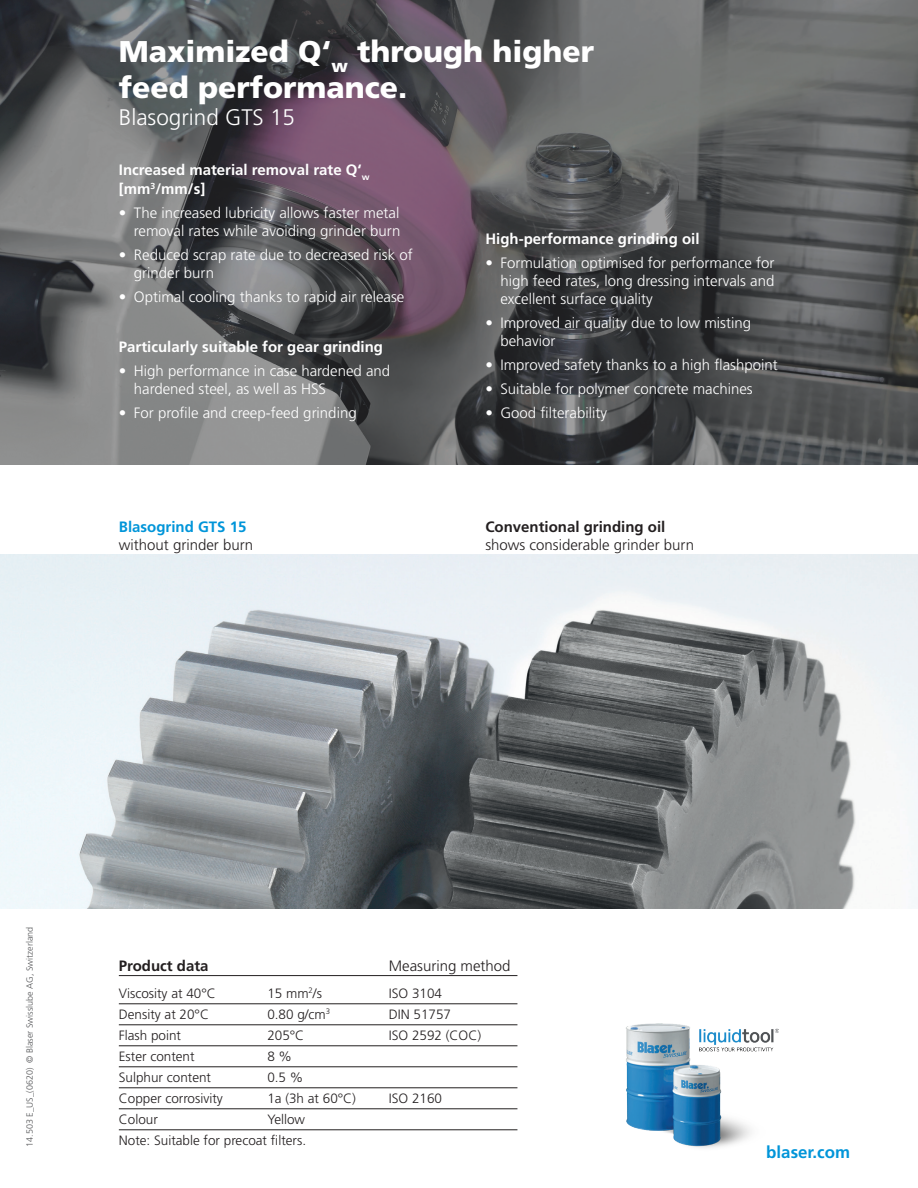
<style>
.page{position:relative;width:918px;height:1188px;background:#fff}
.page>*{position:absolute;margin:0;border:0;box-sizing:border-box;transform-origin:0 0}
.t1{font:900 30px/36px "Frutiger LT Std";color:#fff}
.t2{font:300 22.5px "Frutiger LT Std";color:#fff}
.t3{font:700 16.8px "Frutiger LT Std";color:#0095d9}
.t4{font:300 15px/18px "Frutiger LT Std";color:#fff}
.t5{font:700 15px/19.5px "Frutiger LT Std";color:#fff}
.t6{font:300 15px "Frutiger LT Std";color:#231f20}
.t7{font:700 15px "Frutiger LT Std";color:#231f20}
.t8{font:700 15px "Frutiger LT Std";color:#0095d9}
.t9{font:300 13.5px/21px "Frutiger LT Std";color:#231f20;text-align:right}
.t10{font:300 9px "Frutiger LT Std";color:#57585a}
.s1{font-weight:400}
</style>
<div class="page">
<img style="left:0;top:555px;width:918px;height:353px">
<hr style="left:119px;top:975px;width:398px;height:1px;background:#231f20">
<hr style="left:119px;top:1004px;width:398px;height:1px;background:#231f20">
<hr style="left:119px;top:1025px;width:398px;height:1px;background:#231f20">
<hr style="left:119px;top:1046px;width:398px;height:1px;background:#231f20">
<hr style="left:119px;top:1067px;width:398px;height:1px;background:#231f20">
<hr style="left:119px;top:1088px;width:398px;height:1px;background:#231f20">
<hr style="left:119px;top:1109px;width:398px;height:1px;background:#231f20">
<hr style="left:119px;top:1130px;width:398px;height:1px;background:#231f20">
<svg style="left:0;top:0;width:918px;height:465px;background:#5d5b5f"></svg>
<img style="left:626px;top:1023px;width:153px;height:125px">
<h1 class="t1" style="left:119px;top:33px;width:477px">Maximized Q‘<sub>w</sub> through higher feed performance.</h1>
<h2 class="t2" style="left:119px;top:105px;width:178px">Blasogrind GTS 15</h2>
<p class="t5" style="left:119px;top:160px;width:252px">Increased material removal rate Q‘<sub>w </sub>[mm<sup>3</sup>/mm/s]</p>
<p class="t4" style="left:119px;top:204px;width:283px;text-align:right"><span class="s1">•</span> The increased lubricity allows faster metal removal rates while avoiding grinder burn</p>
<p class="t4" style="left:134px;top:246px;width:280px;text-indent:-15px"><span class="s1">•</span> Reduced scrap rate due to decreased risk of grinder burn</p>
<p class="t4" style="left:119px;top:288px;width:287px"><span class="s1">•</span> Optimal cooling thanks to rapid air release</p>
<p class="t5" style="left:119px;top:337px;width:266px">Particularly suitable for gear grinding</p>
<p class="t4" style="left:134px;top:362px;width:258px;text-indent:-15px"><span class="s1">•</span> High performance in case hardened and hardened steel, as well as HSS</p>
<p class="t4" style="left:119px;top:404px;width:239px"><span class="s1">•</span> For profile and creep-feed grinding</p>
<p class="t8" style="left:119px;top:518px;width:129px">Blasogrind GTS 15</p>
<p class="t6" style="left:119px;top:536px;width:136px">without grinder burn</p>
<p class="t5" style="left:485px;top:229px;width:216px">High-performance grinding oil</p>
<p class="t4" style="left:500px;top:254px;width:276px;text-align:justify;text-indent:-15px"><span class="s1">•</span> Formulation optimised for performance for high feed rates, long dressing intervals and excellent surface quality</p>
<p class="t4" style="left:500px;top:314px;width:252px;text-indent:-15px"><span class="s1">•</span> Improved air quality due to low misting behavior</p>
<p class="t4" style="left:485px;top:356px;width:294px"><span class="s1">•</span> Improved safety thanks to a high flashpoint</p>
<p class="t4" style="left:485px;top:380px;width:269px"><span class="s1">•</span> Suitable for polymer concrete machines</p>
<p class="t4" style="left:485px;top:404px;width:123px"><span class="s1">•</span> Good filterability</p>
<p class="t7" style="left:485px;top:518px;width:182px">Conventional grinding oil</p>
<p class="t6" style="left:485px;top:536px;width:210px">shows considerable grinder burn</p>
<p class="t10" style="left:25px;top:1147px;width:222px;rotate:-90deg">14.503 E_US_(0620) © Blaser Swisslube AG, Switzerland</p>
<p class="t7" style="left:119px;top:957px;width:91px">Product data</p>
<p class="t6" style="left:389px;top:957px;width:123px">Measuring method</p>
<p class="t9" style="left:119px;top:983px;width:98px">Viscosity at 40°C</p>
<p class="t9" style="left:267px;top:983px;width:56px">15 mm<sup>2</sup>/s</p>
<p class="t9" style="left:389px;top:983px;width:55px">ISO 3104</p>
<p class="t9" style="left:119px;top:1004px;width:92px">Density at 20°C</p>
<p class="t9" style="left:267px;top:1004px;width:64px">0.80 g/cm<sup>3</sup></p>
<p class="t9" style="left:389px;top:1004px;width:64px">DIN 51757</p>
<p class="t9" style="left:119px;top:1025px;width:64px">Flash point</p>
<p class="t9" style="left:267px;top:1025px;width:38px">205°C</p>
<p class="t9" style="left:389px;top:1025px;width:94px">ISO 2592 (COC)</p>
<p class="t9" style="left:119px;top:1046px;width:77px">Ester content</p>
<p class="t9" style="left:267px;top:1046px;width:26px">8 %</p>
<p class="t9" style="left:119px;top:1067px;width:94px">Sulphur content</p>
<p class="t9" style="left:267px;top:1067px;width:38px">0.5 %</p>
<p class="t9" style="left:119px;top:1088px;width:106px">Copper corrosivity</p>
<p class="t9" style="left:267px;top:1088px;width:90px">1a (3h at 60°C)</p>
<p class="t9" style="left:389px;top:1088px;width:55px">ISO 2160</p>
<p class="t9" style="left:119px;top:1109px;width:41px">Colour</p>
<p class="t9" style="left:119px;top:1109px;width:189px">Yellow<br>Note: Suitable for precoat filters.</p>
<p class="t3" style="left:766px;top:1142px;width:85px">blaser.com</p>
</div>
